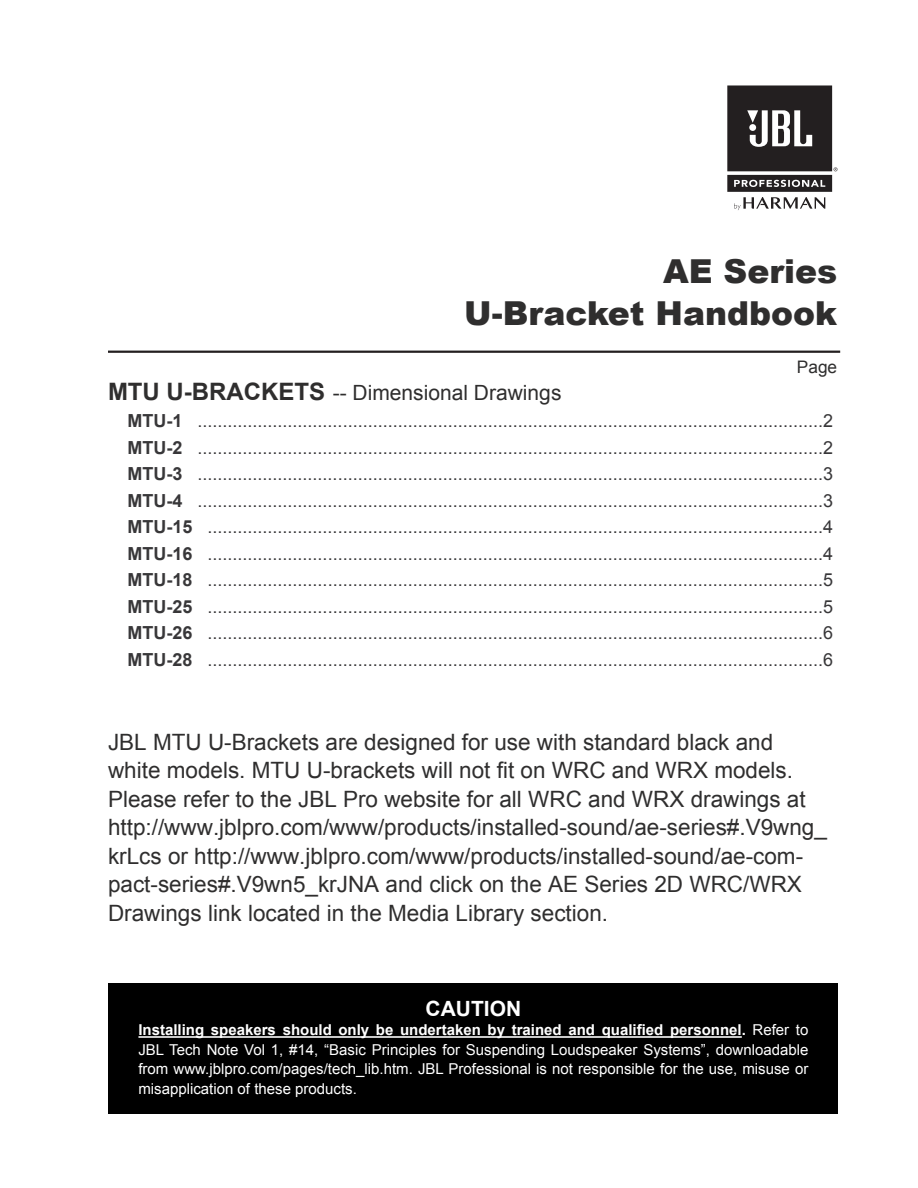
<style>
.page{position:relative;width:918px;height:1188px;background:#fff}
.page>*{position:absolute;margin:0;border:0;box-sizing:border-box;transform-origin:0 0}
.t1{font:900 33px "Arial";color:#2f2e2e}
.t2{font:22.5px/28.5px "Arial";color:#2f2e2e}
.t3{font:21px "Arial";color:#2f2e2e}
.t4{font:700 21px "Arial";color:#fff}
.Body_Justified{font:18px "Arial";color:#383739}
.t5{font:17.25px "Arial";color:#2f2e2e}
.t6{font:15px/19.5px "Arial";color:#fff;text-align:justify}
.s1{font-weight:700;font-size:24px}
.s2{font-weight:700}
</style>
<div class="page">
<hr style="left:108px;top:351px;width:732px;height:2px;background:#231f20">
<div style="left:108px;top:983px;width:729px;height:131px;background:#000"></div>
<hr style="left:138px;top:1036px;width:604px;height:2px;background:#fff">
<svg style="left:727px;top:85px;width:111px;height:125px"></svg>
<p class="t1" style="left:663px;top:247px;width:176px">AE Series</p>
<p class="t1" style="left:464px;top:289px;width:374px">U-Bracket Handbook</p>
<p class="t3" style="left:108px;top:379px;width:455px"><span class="s1">MTU U-BRACKETS</span> -- Dimensional Drawings</p>
<p class="t5" style="left:797px;top:355px;width:42px">Page</p>
<p class="Body_Justified" style="left:128px;top:409px;width:707px"><span class="s2">MTU-1</span> .............................................................................................................................2</p>
<p class="Body_Justified" style="left:128px;top:436px;width:707px"><span class="s2">MTU-2</span> .............................................................................................................................2</p>
<p class="Body_Justified" style="left:128px;top:462px;width:707px"><span class="s2">MTU-3</span> .............................................................................................................................3</p>
<p class="Body_Justified" style="left:128px;top:489px;width:707px"><span class="s2">MTU-4</span> .............................................................................................................................3</p>
<p class="Body_Justified" style="left:128px;top:515px;width:707px"><span class="s2">MTU-15</span> ...........................................................................................................................4</p>
<p class="Body_Justified" style="left:128px;top:542px;width:707px"><span class="s2">MTU-16</span> ...........................................................................................................................4</p>
<p class="Body_Justified" style="left:128px;top:568px;width:707px"><span class="s2">MTU-18</span> ...........................................................................................................................5</p>
<p class="Body_Justified" style="left:128px;top:595px;width:707px"><span class="s2">MTU-25</span> ...........................................................................................................................5</p>
<p class="Body_Justified" style="left:128px;top:621px;width:707px"><span class="s2">MTU-26</span> ...........................................................................................................................6</p>
<p class="Body_Justified" style="left:128px;top:648px;width:707px"><span class="s2">MTU-28</span> ...........................................................................................................................6</p>
<p class="t2" style="left:108px;top:728px;width:720px">JBL MTU U-Brackets are designed for use with standard black and white models. MTU U-brackets will not fit on WRC and WRX models.<br>Please refer to the JBL Pro website for all WRC and WRX drawings at http://www.jblpro.com/www/products/installed-sound/ae-series#.V9wng_ krLcs or http://www.jblpro.com/www/products/installed-sound/ae-com&shy;pact-series#.V9wn5_krJNA and click on the AE Series 2D WRC/WRX Drawings link located in the Media Library section.</p>
<p class="t4" style="left:426px;top:995px;width:97px">CAUTION</p>
<p class="t6" style="left:138px;top:1021px;width:672px"><span class="s2">Installing speakers should only be undertaken by trained and qualified personnel.</span> Refer to JBL Tech Note Vol 1, #14, “Basic Principles for Suspending Loudspeaker Systems”, downloadable from www.jblpro.com/pages/tech_lib.htm. JBL Professional is not responsible for the use, misuse or misapplication of these products.</p>
</div>
